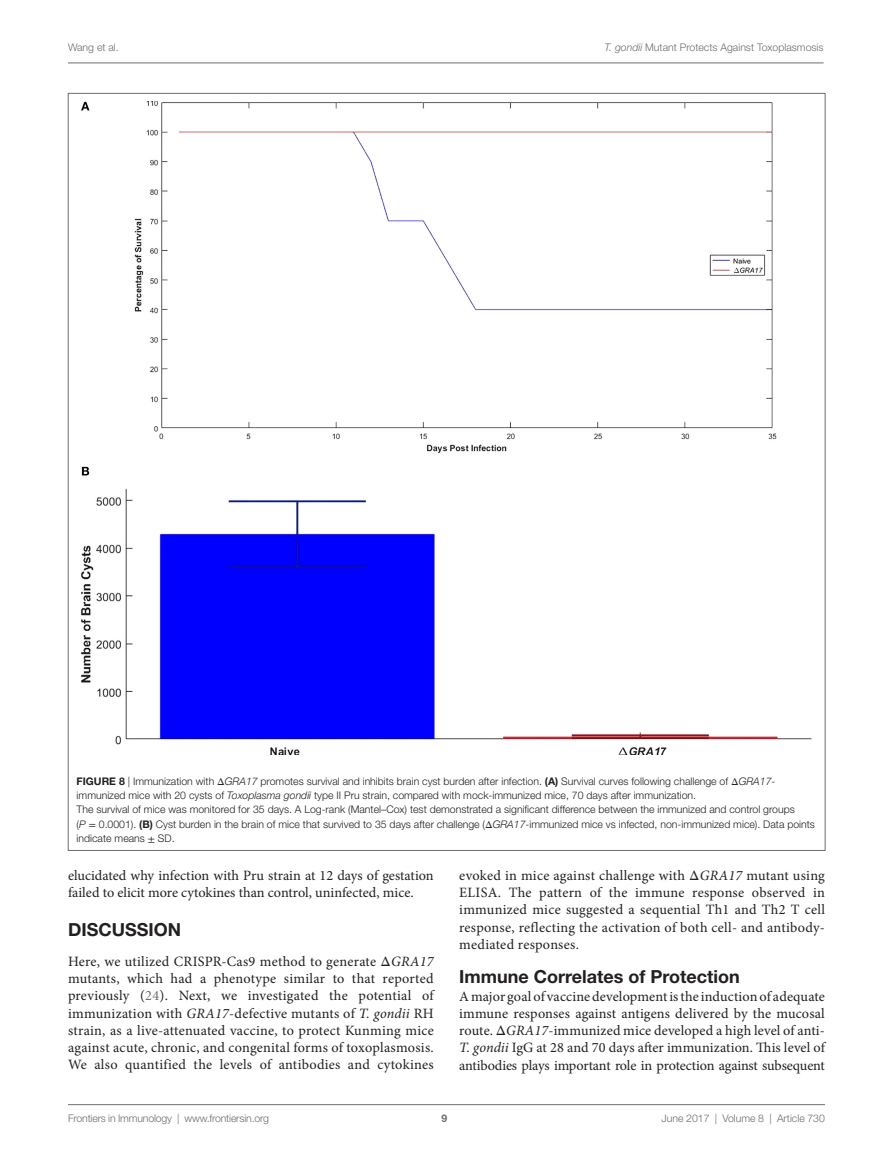
<style>
.page{position:relative;width:893px;height:1170px;background:#fff}
.page>*{position:absolute;margin:0;border:0;box-sizing:border-box;transform-origin:0 0}
.t1{font:700 18px "Helvetica Neue LT Std";color:#231f20}
.t2{font:14.25px/17.2px "Minion Pro";color:#231f20;text-align:justify}
.t3{font:300 10.5px/14.2px "Helvetica Neue LT Std";color:#231f20}
.t4{font:300 10.5px "Helvetica Neue LT Std";color:#6c6d70}
.t5{font:700 10.5px "Helvetica Neue LT Std";color:#6c6d70}
.s1{font-style:italic}
.s2{font-weight:700}
.s3{font-family:"STIX General";font-weight:400}
.s4{font-family:"STIX General"}
.s5{color:#6c6d70}
</style>
<div class="page">
<img style="left:81px;top:102px;width:731px;height:653px">
<hr style="left:68px;top:1104px;width:757px;height:1px;background:#6c6d70">
<hr style="left:68px;top:63px;width:756px;height:1px;background:#6c6d70">
<p class="t4" style="left:68px;top:41px;width:52px">Wang et al.</p>
<p class="t4" style="left:605px;top:41px;width:220px"><span class="s1">T. gondii</span> Mutant Protects Against Toxoplasmosis</p>
<p class="t3" style="left:77px;top:773px;width:740px"><span class="s2">FIG URE 8</span> | Immunization with <span class="s3">Δ</span><span class="s1">GRA17</span> promotes survival and inhibits brain cyst burden after infection. <span class="s2">(A)</span> Survival curves following challenge of <span class="s3">Δ</span><span class="s1">GRA17</span>- immunized mice with 20 cysts of <span class="s1">Toxoplasma gondii</span> type II Pru strain, compared with mock-immunized mice, 70 days after immunization.<br>The survival of mice was monitored for 35 days. A Log-rank (Mantel–Cox) test demonstrated a significant difference between the immunized and control groups<br>(<span class="s1">P</span> <span class="s3">=</span> 0.0001). <span class="s2">(B)</span> Cyst burden in the brain of mice that survived to 35 days after challenge (<span class="s3">Δ</span><span class="s1">GRA17</span>-immunized mice vs infected, non-immunized mice). Data points indicate means <span class="s3">±</span> SD.</p>
<p class="t2" style="left:68px;top:867px;width:367px">elucidated why infection with Pru strain at 12 days of gestation failed to elicit more cytokines than control, uninfected, mice.</p>
<p class="t1" style="left:68px;top:918px;width:112px">DISCUSSION</p>
<p class="t2" style="left:68px;top:952px;width:367px">Here, we utilized CRISPR-Cas9 method to generate <span class="s4">Δ</span><span class="s1">GRA17 </span>mutants, which had a phenotype similar to that reported previously (<span class="s5">24</span>). Next, we investigated the potential of immunization with <span class="s1">GRA17</span>-defective mutants of <span class="s1">T. gondii</span> RH strain, as a live-attenuated vaccine, to protect Kunming mice against acute, chronic, and congenital forms of toxoplasmosis.<br>We also quantified the levels of antibodies and cytokines</p>
<p class="t2" style="left:459px;top:866px;width:367px">evoked in mice against challenge with <span class="s4">Δ</span><span class="s1">GRA17</span> mutant using ELISA. The pattern of the immune response observed in immunized mice suggested a sequential Th1 and Th2 T cell response, reflecting the activation of both cell- and antibody&shy;mediated responses.</p>
<p class="t1" style="left:459px;top:965px;width:282px">Immune Correlates of Protection</p>
<p class="t2" style="left:459px;top:987px;width:367px">A major goal of vaccine development is the induction of adequate immune responses against antigens delivered by the mucosal route. <span class="s4">Δ</span><span class="s1">GRA17</span>-immunized mice developed a high level of anti-<span class="s1">T. gondii</span> IgG at 28 and 70 days after immunization. This level of antibodies plays important role in protection against subsequent</p>
<p class="t4" style="left:68px;top:1111px;width:203px">Frontiers in Immunology | www.frontiersin.org</p>
<p class="t4" style="left:662px;top:1111px;width:165px">June 2017 | Volume 8 | Article 730</p>
<p class="t5" style="left:441px;top:1111px;width:7px">9</p>
</div>
